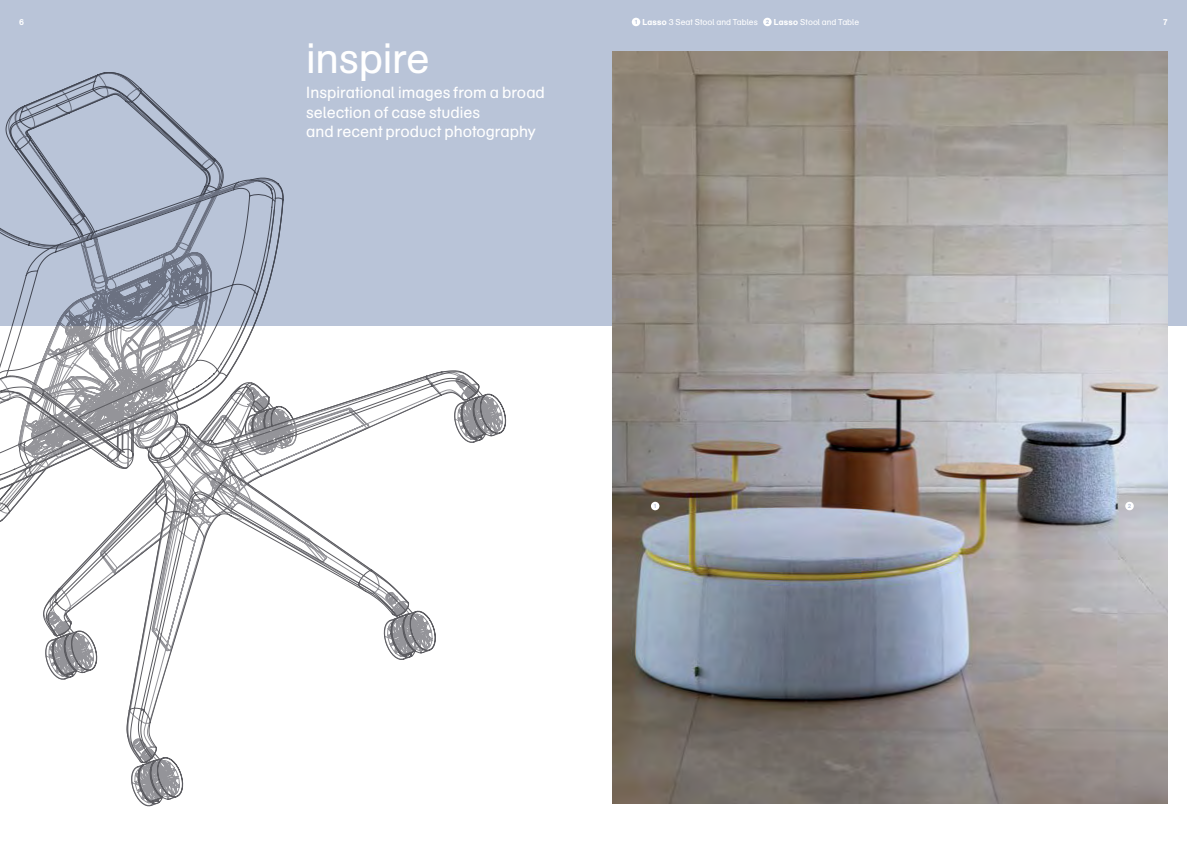
<style>
.page{position:relative;width:1187px;height:842px;background:#fff}
.page>*{position:absolute;margin:0;border:0;box-sizing:border-box;transform-origin:0 0}
.t1{font:42px "Naughtone";letter-spacing:-.01em;color:#fff}
.t2{font:16px/19.1px "Naughtone";color:#fff}
.t3{font:8.5px "Naughtone";color:#fff}
.t4{font:700 8.5px "Naughtone";color:#fff}
.t5{font:700 6px "Naughtone";color:#b9c4d8}
.s1{font-weight:700;font-size:6px;color:#b9c4d8}
.s2{font-weight:700}
</style>
<div class="page">
<svg style="left:52px;top:673px;width:132px;height:133px"></svg>
<svg style="left:43px;top:325px;width:464px;height:348px"></svg>
<div style="left:0;top:0;width:1186px;height:325px;background:#b9c4d8"></div>
<svg style="left:0;top:325px;width:502px;height:199px"></svg>
<svg style="left:5px;top:72px;width:268px;height:108px"></svg>
<svg style="left:0;top:180px;width:284px;height:145px"></svg>
<img style="left:612px;top:51px;width:555px;height:753px">
<div style="left:631px;top:18px;width:9px;height:8px;background:#fff;border-radius:50%"></div>
<div style="left:763px;top:18px;width:8px;height:8px;background:#fff;border-radius:50%"></div>
<div style="left:651px;top:502px;width:8px;height:8px;background:#fff;border-radius:50%"></div>
<div style="left:1125px;top:502px;width:8px;height:8px;background:#fff;border-radius:50%"></div>
<p class="t4" style="left:19px;top:17px;width:6px">6</p>
<p class="t3" style="left:634px;top:17px;width:226px"><span class="s1">1</span> <span class="s2">Lasso</span> 3 Seat Stool and Tables <span class="s1">2</span> <span class="s2">Lasso</span> Stool and Table</p>
<p class="t4" style="left:1163px;top:17px;width:6px">7</p>
<h1 class="t1" style="left:306px;top:35px;width:125px">inspire</h1>
<p class="t2" style="left:306px;top:84px;width:240px">Inspirational images from a broad selection of case studies<br>and recent product photography</p>
<p class="t5" style="left:654px;top:502px;width:4px">1</p>
<p class="t5" style="left:1127px;top:502px;width:5px">2</p>
</div>
